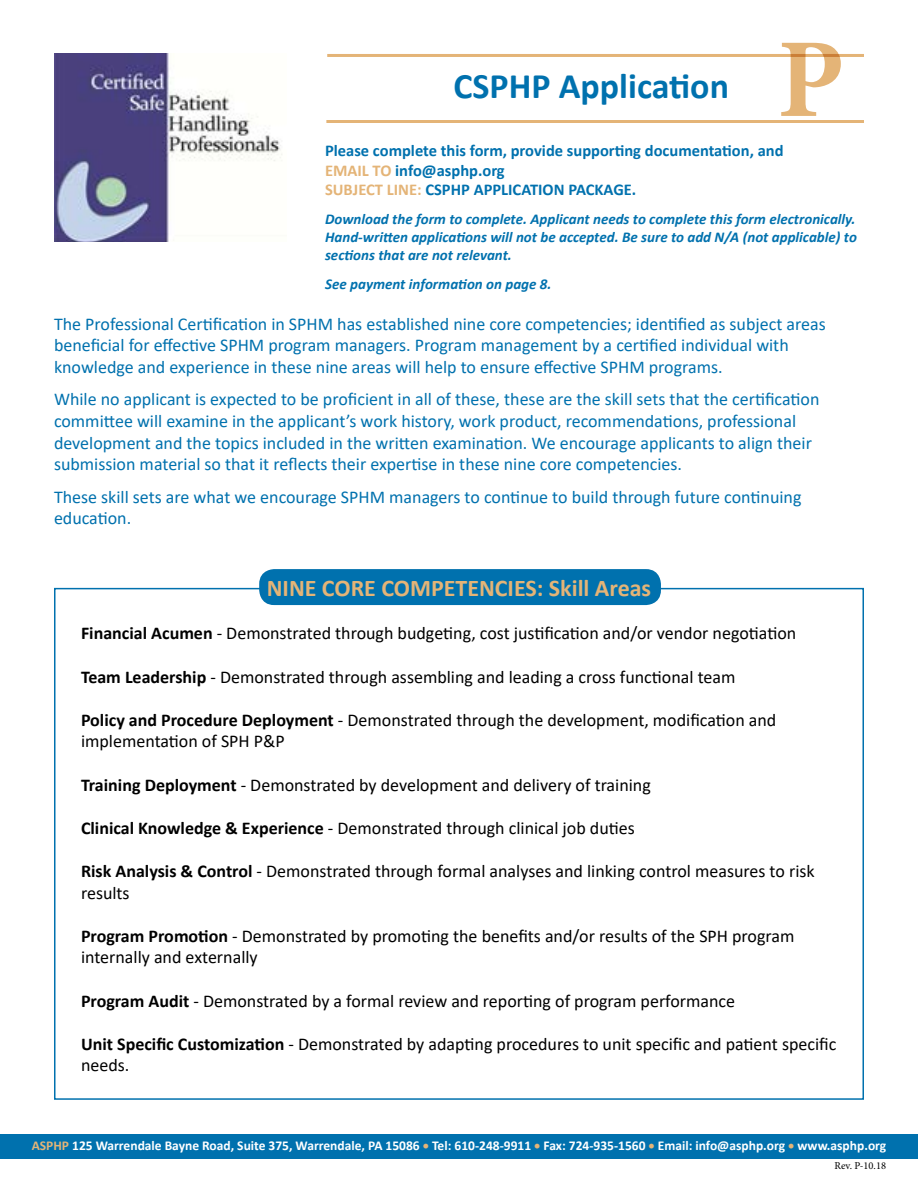
<style>
.page{position:relative;width:918px;height:1188px;background:#fff}
.page>*{position:absolute;margin:0;border:0;box-sizing:border-box;transform-origin:0 0}
.t1{font:700 112.5px "Minion Pro";color:#e4b477}
.t2{font:700 36px "Calibri";color:#0071ae}
.t3{font:700 24px "Calibri";color:#e4b477}
.t4{font:18px/21.6px "Calibri";color:#000}
.t5{font:18px/21.6px "Calibri";color:#0071ae}
.t6{font:700 16.5px/19.8px "Calibri";color:#0071ae}
.t7{font:italic 700 15px/18px "Calibri";color:#0071ae;text-align:justify}
.t8{font:700 13.5px "Calibri";color:#fff}
.t9{font:10.5px "Minion Pro";color:#000}
.s1{color:#e4b477}
.s2{font-weight:700}
</style>
<div class="page">
<div style="left:0;top:1134px;width:918px;height:24px;background:#0071ae"></div>
<img style="left:54px;top:54px;width:228px;height:188px">
<hr style="left:326px;top:120px;width:538px;height:3px;background:#e4b477">
<hr style="left:327px;top:54px;width:537px;height:3px;background:#e4b477">
<div style="left:259px;top:569px;width:402px;height:36px;background:#0071ae;border-radius:15px"></div>
<h1 class="t1" style="left:777px;top:1px;width:69px">P</h1>
<h2 class="t2" style="left:454px;top:61px;width:277px">CSPHP Application</h2>
<p class="t6" style="left:325px;top:140px;width:460px">Please complete this form, provide supporting documentation, and<br><span class="s1">EMAIL TO</span> info@asphp.org<br><span class="s1">SUBJECT LINE:</span> CSPHP APPLICATION PACKAGE.</p>
<p class="t7" style="left:325px;top:210px;width:533px">Download the form to complete. Applicant needs to complete this form electronically.<br>Hand-written applications will not be accepted. Be sure to add N/A (not applicable) to sections that are not relevant.</p>
<p class="t7" style="left:325px;top:275px;width:228px">See payment information on page 8.</p>
<p class="t5" style="left:54px;top:313px;width:773px">The Professional Certification in SPHM has established nine core competencies; identified as subject areas beneficial for effective SPHM program managers. Program management by a certified individual with knowledge and experience in these nine areas will help to ensure effective SPHM programs.</p>
<p class="t5" style="left:54px;top:388px;width:767px">While no applicant is expected to be proficient in all of these, these are the skill sets that the certification committee will examine in the applicant’s work history, work product, recommendations, professional development and the topics included in the written examination. We encourage applicants to align their submission material so that it reflects their expertise in these nine core competencies.</p>
<p class="t5" style="left:54px;top:485px;width:749px">These skill sets are what we encourage SPHM managers to continue to build through future continuing education.</p>
<h3 class="t3" style="left:267px;top:571px;width:386px">NINE CORE COMPETENCIES: Skill Areas</h3>
<p class="t4" style="left:81px;top:622px;width:717px"><span class="s2">Financial Acumen</span> - Demonstrated through budgeting, cost justification and/or vendor negotiation</p>
<p class="t4" style="left:81px;top:665px;width:656px"><span class="s2">Team Leadership</span> - Demonstrated through assembling and leading a cross functional team</p>
<p class="t4" style="left:81px;top:709px;width:697px"><span class="s2">Policy and Procedure Deployment</span> - Demonstrated through the development, modification and implementation of SPH P&amp;P</p>
<p class="t4" style="left:81px;top:773px;width:571px"><span class="s2">Training Deployment</span> - Demonstrated by development and delivery of training</p>
<p class="t4" style="left:81px;top:817px;width:555px"><span class="s2">Clinical Knowledge &amp; Experience</span> - Demonstrated through clinical job duties</p>
<p class="t4" style="left:81px;top:860px;width:735px"><span class="s2">Risk Analysis &amp; Control</span> - Demonstrated through formal analyses and linking control measures to risk results</p>
<p class="t4" style="left:81px;top:925px;width:715px"><span class="s2">Program Promotion</span> - Demonstrated by promoting the benefits and/or results of the SPH program internally and externally</p>
<p class="t4" style="left:81px;top:989px;width:656px"><span class="s2">Program Audit</span> - Demonstrated by a formal review and reporting of program performance</p>
<p class="t4" style="left:81px;top:1033px;width:757px"><span class="s2">Unit Specific Customization</span> - Demonstrated by adapting procedures to unit specific and patient specific needs.</p>
<p class="t8" style="left:32px;top:1136px;width:856px"><span class="s1">ASPHP</span> 125 Warrendale Bayne Road, Suite 375, Warrendale, PA 15086 <span class="s1">•</span> Tel: 610-248-9911 <span class="s1">•</span> Fax: 724-935-1560 <span class="s1">•</span> Email: info@asphp.org <span class="s1">•</span> www.asphp.org</p>
<p class="t9" style="left:834px;top:1158px;width:53px">Rev. P-10.18</p>
</div>
